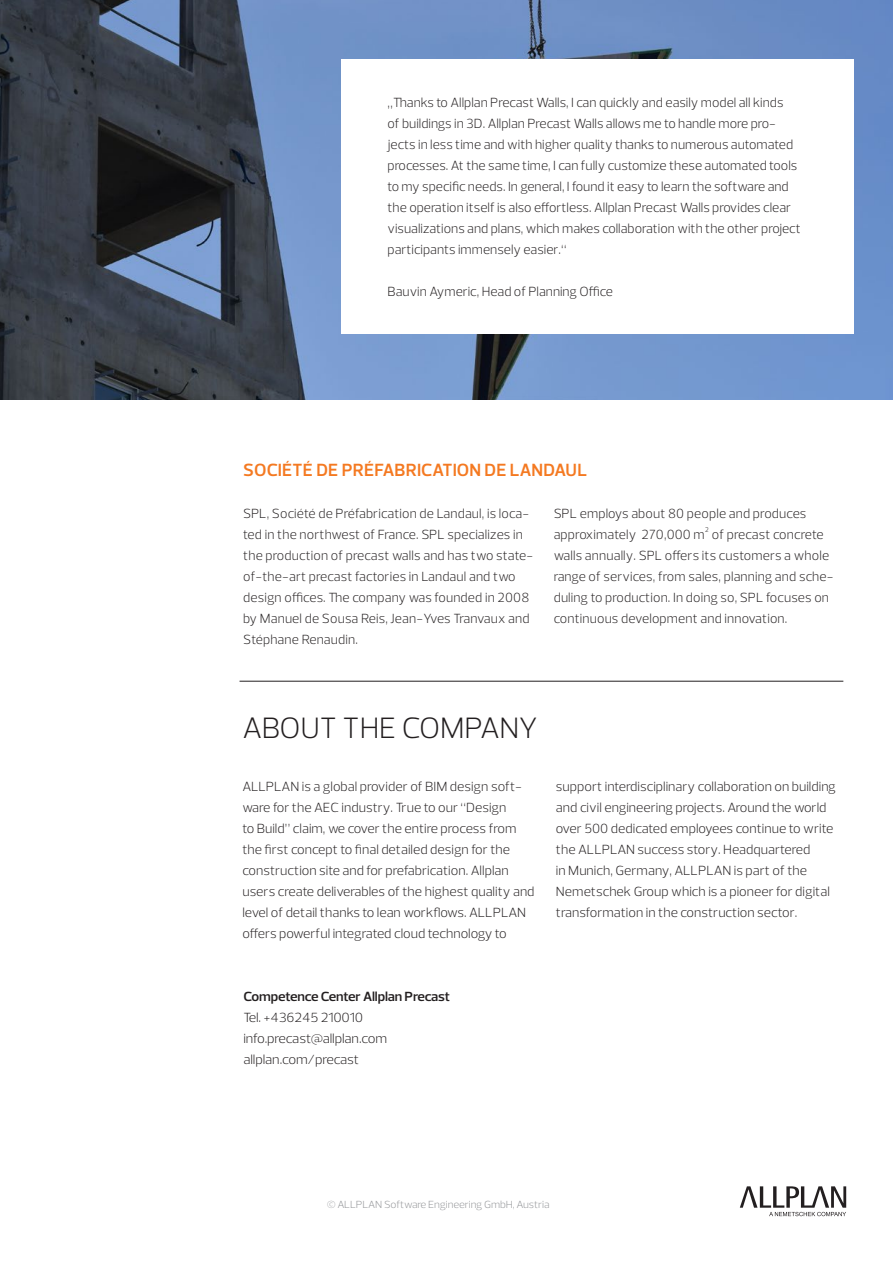
<style>
.page{position:relative;width:893px;height:1263px;background:#fff}
.page>*{position:absolute;margin:0;border:0;box-sizing:border-box;transform-origin:0 0}
.boilerplate{font:300 30px "Prelo";letter-spacing:-.015em;color:#231f20}
.head_spaltenspanne{font:600 18px "Prelo";color:#f47921}
.fließtext{font:300 13.5px/21px "Prelo";color:#231f20}
.fließtext-2{font:300 13.5px/21px "Prelo";color:#231f20;scale:1.05 1}
.Copyright{font:300 10.5px "Prelo";letter-spacing:-.01em;color:#939598;scale:1.05 1}
.s1{font-weight:600}
</style>
<div class="page">
<img style="left:0;top:0;width:893px;height:400px">
<div style="left:341px;top:59px;width:513px;height:275px;background:#fff"></div>
<svg style="left:740px;top:1186px;width:106px;height:30px"></svg>
<hr style="left:240px;top:681px;width:603px;height:1px;background:#231f20">
<p class="fließtext" style="left:388px;top:92px;width:415px">„Thanks to Allplan Precast Walls, I can quickly and easily model all kinds<br>of buildings in 3D. Allplan Precast Walls allows me to handle more pro&shy;jects in less time and with higher quality thanks to numerous automated processes. At the same time, I can fully customize these automated tools to my specific needs. In general, I found it easy to learn the software and the operation itself is also effortless. Allplan Precast Walls provides clear visualizations and plans, which makes collaboration with the other project participants immensely easier.“</p>
<p class="fließtext" style="left:388px;top:281px;width:227px">Bauvin Aymeric, Head of Planning Office</p>
<p class="head_spaltenspanne" style="left:243px;top:459px;width:345px">SOCIÉTÉ DE PRÉFABRICATION DE LANDAUL</p>
<p class="fließtext" style="left:243px;top:503px;width:292px">SPL, Société de Préfabrication de Landaul, is loca&shy;ted in the northwest of France. SPL specializes in the production of precast walls and has two state&shy;of-the-art precast factories in Landaul and two design offices. The company was founded in 2008 by Manuel de Sousa Reis, Jean-Yves Tranvaux and Stéphane Renaudin.</p>
<p class="fließtext" style="left:554px;top:503px;width:281px">SPL employs about 80 people and produces approximately 270,000 m² of precast concrete walls annually. SPL offers its customers a whole range of services, from sales, planning and sche&shy;duling to production. In doing so, SPL focuses on continuous development and innovation.</p>
<p class="boilerplate" style="left:242px;top:710px;width:297px">ABOUT THE COMPANY</p>
<p class="fließtext" style="left:242px;top:776px;width:294px">ALLPLAN is a global provider of BIM design soft&shy;ware for the AEC industry. True to our “Design<br>to Build” claim, we cover the entire process from the first concept to final detailed design for the construction site and for prefabrication. Allplan users create deliverables of the highest quality and level of detail thanks to lean workflows. ALLPLAN offers powerful integrated cloud technology to</p>
<p class="fließtext" style="left:556px;top:776px;width:281px">support interdisciplinary collaboration on building and civil engineering projects. Around the world over 500 dedicated employees continue to write the ALLPLAN success story. Headquartered<br>in Munich, Germany, ALLPLAN is part of the Nemetschek Group which is a pioneer for digital transformation in the construction sector.</p>
<p class="fließtext-2" style="left:243px;top:986px;width:198px"><span class="s1">Competence Center Allplan Precast<br></span>Tel. +436245 210010 info.precast@allplan.com allplan.com/precast</p>
<p class="Copyright" style="left:327px;top:1198px;width:213px">© ALLPLAN Software Engineering GmbH, Austria</p>
</div>
